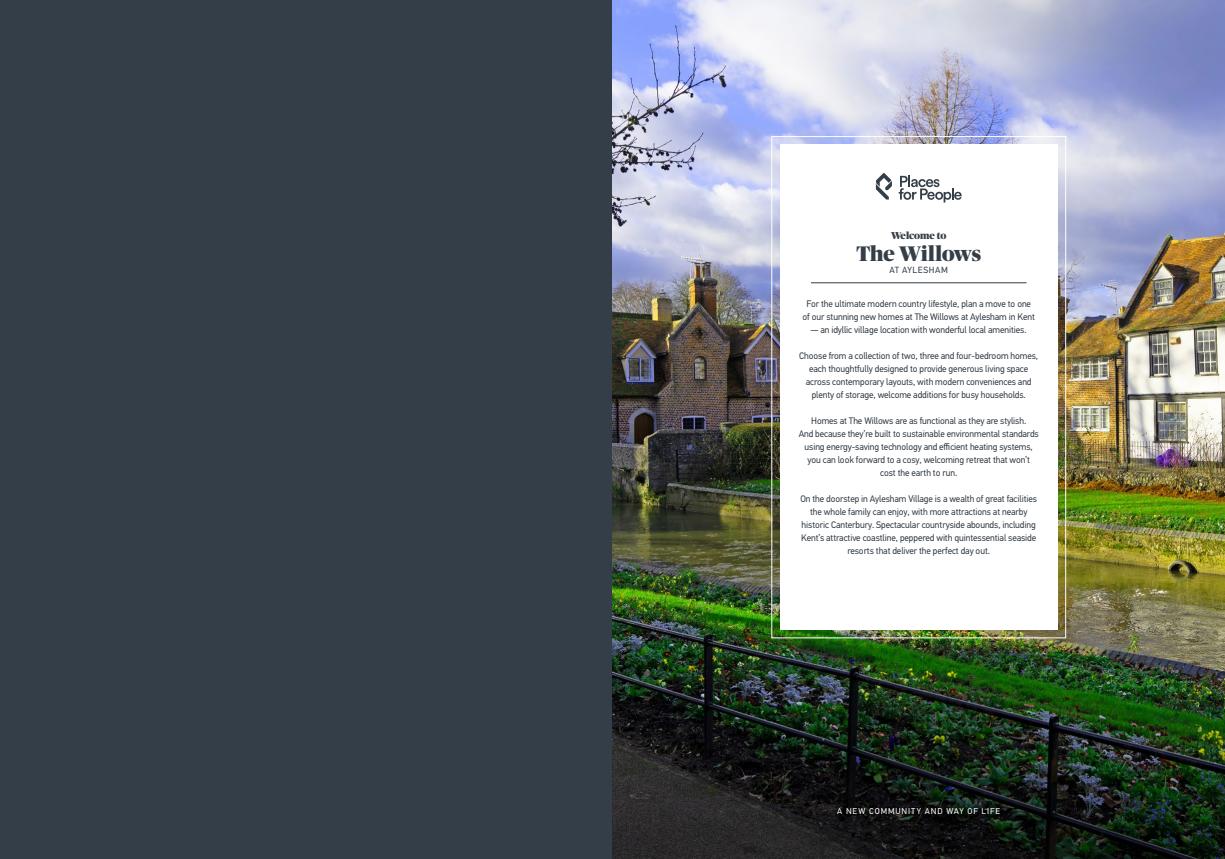
<style>
.page{position:relative;width:1225px;height:859px;background:#fff}
.page>*{position:absolute;margin:0;border:0;box-sizing:border-box;transform-origin:0 0}
.t1{font:900 21px "Publico Banner";letter-spacing:-.005em;color:#343e48}
.t2{font:900 10px "Publico Banner";letter-spacing:-.005em;color:#343e48}
.t3{font:9.5px/13px "PF Din Text Std";letter-spacing:-.01em;color:#343e48;text-align:center}
.t4{font:9px "PF Din Text Std";letter-spacing:.06em;color:#343e48}
.t5{font:8.5px "PF Din Text Std";letter-spacing:.11em;color:#fff}
</style>
<div class="page">
<div style="left:0;top:0;width:612px;height:859px;background:#343e48"></div>
<img style="left:612px;top:0;width:613px;height:663px">
<img style="left:612px;top:663px;width:613px;height:196px">
<div style="left:780px;top:145px;width:277px;height:485px;background:#fff"></div>
<div style="left:771px;top:136px;width:295px;height:502px;border:1px solid #fff"></div>
<svg style="left:898px;top:176px;width:63px;height:27px"></svg>
<svg style="left:876px;top:173px;width:16px;height:27px"></svg>
<hr style="left:811px;top:283px;width:215px;height:1px;background:#343e48">
<p class="t2" style="left:891px;top:229px;width:57px">Welcome to</p>
<h1 class="t1" style="left:856px;top:239px;width:126px">The Willows</h1>
<p class="t4" style="left:889px;top:265px;width:60px">AT AYLESHAM</p>
<p class="t3" style="left:802px;top:297px;width:234px">For the ultimate modern country lifestyle, plan a move to one of our stunning new homes at The Willows at Aylesham in Kent</p>
<p class="t3" style="left:811px;top:323px;width:217px">— an idyllic village location with wonderful local amenities.</p>
<p class="t3" style="left:799px;top:349px;width:240px">Choose from a collection of two, three and four-bedroom homes, each thoughtfully designed to provide generous living space across contemporary layouts, with modern conveniences and plenty of storage, welcome additions for busy households.</p>
<p class="t3" style="left:798px;top:414px;width:242px">Homes at The Willows are as functional as they are stylish.<br>And because they’re built to sustainable environmental standards using energy-saving technology and efficient heating systems, you can look forward to a cosy, welcoming retreat that won’t cost the earth to run.</p>
<p class="t3" style="left:800px;top:492px;width:238px">On the doorstep in Aylesham Village is a wealth of great facilities the whole family can enjoy, with more attractions at nearby historic Canterbury. Spectacular countryside abounds, including Kent’s attractive coastline, peppered with quintessential seaside resorts that deliver the perfect day out.</p>
<p class="t5" style="left:837px;top:806px;width:164px">A NEW COMMUNITY AND WAY OF LIFE</p>
</div>
